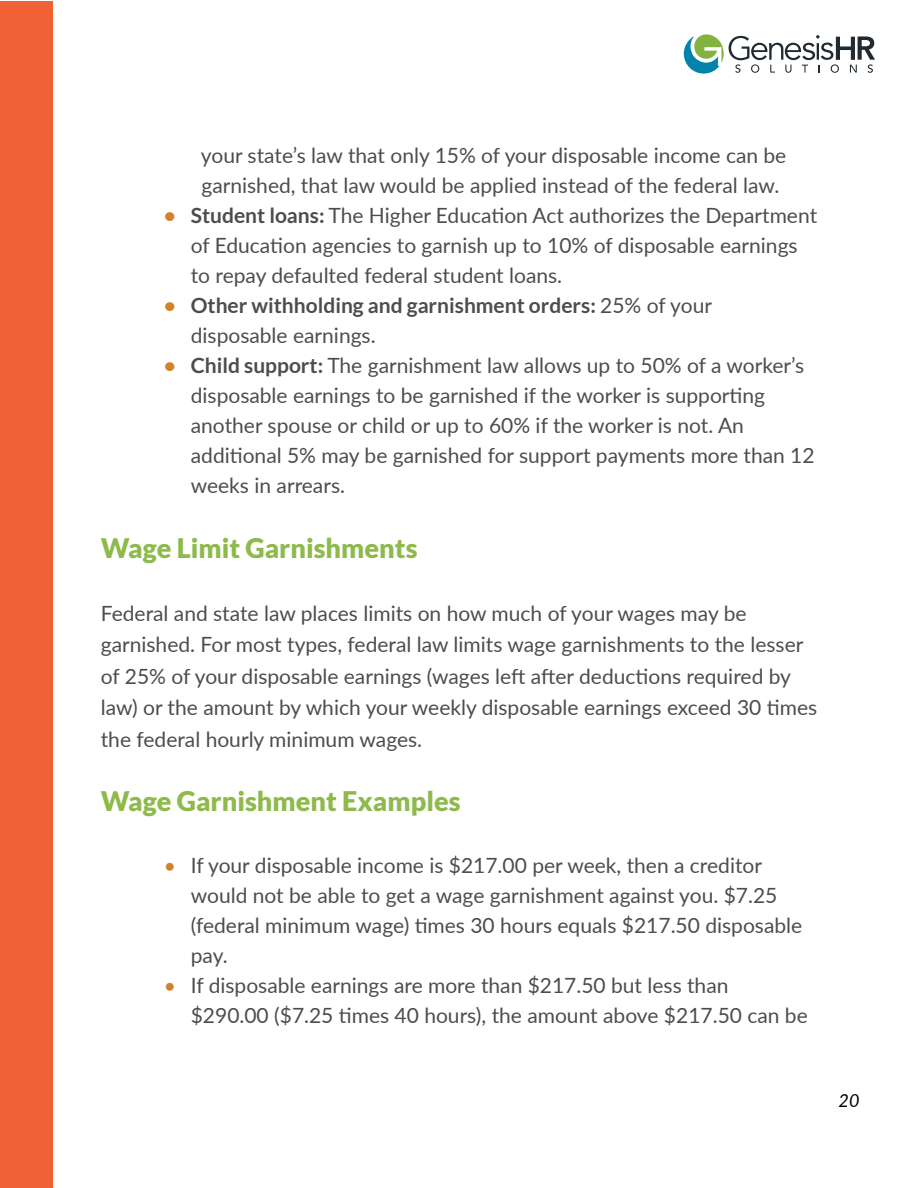
<style>
.page{position:relative;width:918px;height:1188px;background:#fff}
.page>*{position:absolute;margin:0;border:0;box-sizing:border-box;transform-origin:0 0}
.t1{font:900 27px "Lato";color:#8dba4b}
.t2{font:21px/30px "Lato";color:#4d4d4f}
.t3{font:700 21px/30px "Lato";color:#4d4d4f}
.t4{font:italic 18px "Lato";color:#000}
.s1{font-weight:700;color:#d08329}
.s2{font-weight:700}
.s3{color:#d08329}
.s4{font-weight:400}
</style>
<div class="page">
<svg style="left:684px;top:34px;width:191px;height:40px"></svg>
<div style="left:1px;top:1px;width:52px;height:1186px;background:#f26135"></div>
<p class="t2" style="left:201px;top:140px;width:587px">your state’s law that only 15% of your disposable income can be garnished, that law would be applied instead of the federal law.</p>
<p class="t2" style="left:191px;top:200px;width:628px;text-indent:-27px"><span class="s1">•</span> <span class="s2">Student loans:</span> The Higher Education Act authorizes the Department of Education agencies to garnish up to 10% of disposable earnings to repay defaulted federal student loans.</p>
<p class="t3" style="left:191px;top:290px;width:523px;text-indent:-27px"><span class="s3">•</span> Other withholding and garnishment orders: <span class="s4">25% of your disposable earnings.</span></p>
<p class="t2" style="left:191px;top:350px;width:625px;text-indent:-27px"><span class="s1">•</span> <span class="s2">Child support:</span> The garnishment law allows up to 50% of a worker’s disposable earnings to be garnished if the worker is supporting another spouse or child or up to 60% if the worker is not. An additional 5% may be garnished for support payments more than 12 weeks in arrears.</p>
<p class="t1" style="left:101px;top:532px;width:318px">Wage Limit Garnishments</p>
<p class="t2" style="left:101px;top:597px;width:718px;line-height:31.5px">Federal and state law places limits on how much of your wages may be garnished. For most types, federal law limits wage garnishments to the lesser of 25% of your disposable earnings (wages left after deductions required by law) or the amount by which your weekly disposable earnings exceed 30 times the federal hourly minimum wages.</p>
<p class="t1" style="left:101px;top:786px;width:361px">Wage Garnishment Examples</p>
<p class="t2" style="left:191px;top:849px;width:613px;text-indent:-27px"><span class="s3">•</span> If your disposable income is $217.00 per week, then a creditor would not be able to get a wage garnishment against you. $7.25 (federal minimum wage) times 30 hours equals $217.50 disposable pay.</p>
<p class="t2" style="left:191px;top:969px;width:618px;text-indent:-27px"><span class="s3">•</span> If disposable earnings are more than $217.50 but less than $290.00 ($7.25 times 40 hours), the amount above $217.50 can be</p>
<p class="t4" style="left:839px;top:1088px;width:22px">20</p>
</div>
